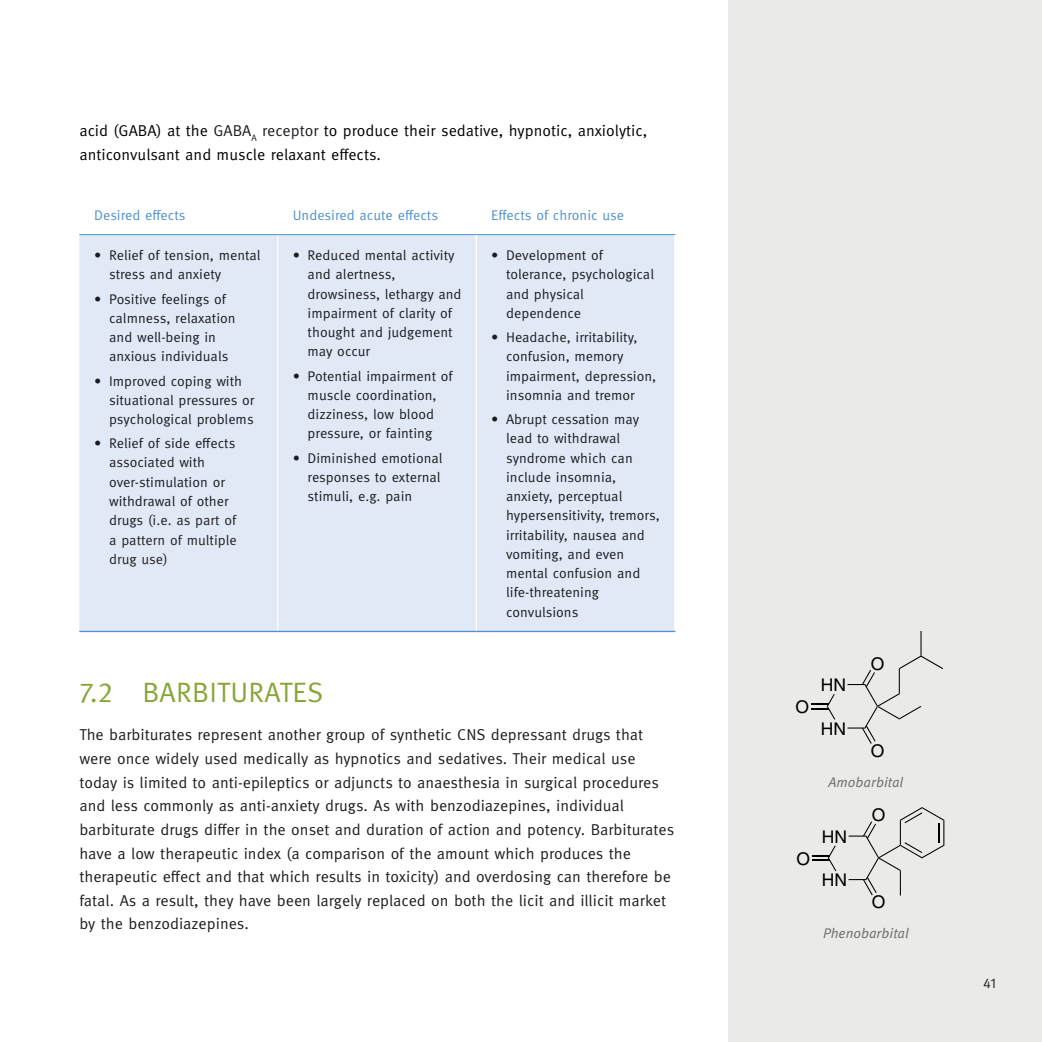
<style>
.page{position:relative;width:1042px;height:1042px;background:#fff}
.page>*{position:absolute;margin:0;border:0;box-sizing:border-box;transform-origin:0 0}
.t1{font:28px "Meta OT Norm";letter-spacing:.01em;color:#86a535}
.t2{font:17.5px "Helvetica LT Std";color:#000}
.t3{font:15.75px/23.6px "Meta OT Norm";color:#1b1c20}
.t4{font:15.75px/23.6px "Meta OT Norm";color:#000}
.t5{font:14px/19.2px "Meta OT Norm";color:#1b1c20}
.t6{font:14px "Meta OT Norm";color:#5090cc}
.t7{font:14px "Meta OT Norm Ita";color:#6a6969}
.t8{font:14px "Meta OT Norm";color:#231f20}
.s1{color:#1b1c20}
.s2{color:#231f20}
</style>
<div class="page">
<div style="left:728px;top:0;width:314px;height:1042px;background:#eaeae9"></div>
<div style="left:79px;top:235px;width:595px;height:396px;background:#e1e9f6"></div>
<hr style="left:277px;top:235px;width:1px;height:396px;background:#fff">
<hr style="left:476px;top:235px;width:1px;height:396px;background:#fff">
<hr style="left:79px;top:234px;width:199px;height:1px;background:#5090cc">
<hr style="left:278px;top:234px;width:198px;height:1px;background:#5090cc">
<hr style="left:476px;top:234px;width:199px;height:1px;background:#5090cc">
<hr style="left:79px;top:631px;width:199px;height:1px;background:#5090cc">
<hr style="left:278px;top:631px;width:198px;height:1px;background:#5090cc">
<hr style="left:476px;top:631px;width:199px;height:1px;background:#5090cc">
<svg style="left:811px;top:694px;width:24px;height:25px"></svg>
<svg style="left:847px;top:631px;width:96px;height:113px"></svg>
<svg style="left:812px;top:845px;width:24px;height:26px"></svg>
<svg style="left:848px;top:807px;width:96px;height:88px"></svg>
<p class="t4" style="left:79px;top:119px;width:569px">acid (GABA) at the <span class="s1">GABA</span><sub>A</sub> <span class="s1">receptor</span> to produce their sedative, hypnotic, anxiolytic, anticonvulsant and muscle relaxant effects.</p>
<p class="t6" style="left:94px;top:206px;width:93px">Desired effects</p>
<p class="t6" style="left:293px;top:206px;width:147px">Undesired acute effects</p>
<p class="t6" style="left:491px;top:206px;width:134px">Effects of chronic use</p>
<p class="t5" style="left:109px;top:246px;width:153px;text-indent:-15px">• Relief of tension, mental stress and anxiety</p>
<p class="t5" style="left:109px;top:289px;width:128px;text-indent:-15px">• Positive feelings of calmness, relaxation and well-being in anxious individuals</p>
<p class="t5" style="left:109px;top:371px;width:147px;text-indent:-15px">• Improved coping with situational pressures or psychological problems</p>
<p class="t5" style="left:109px;top:434px;width:129px;text-indent:-15px">• Relief of side effects associated with over-stimulation or withdrawal of other drugs <span class="s2">(i.e. as part of a pattern of multiple drug use)</span></p>
<p class="t5" style="left:308px;top:246px;width:155px;text-indent:-15px">• Reduced mental activity and alertness, drowsiness, lethargy and impairment of clarity of thought and judgement may occur</p>
<p class="t5" style="left:293px;top:366px;width:161px;text-align:center">• Potential impairment of muscle coordination, dizziness, low blood pressure, or fainting</p>
<p class="t5" style="left:308px;top:448px;width:136px;text-indent:-15px">• Diminished emotional responses to external stimuli, e.g. pain</p>
<p class="t5" style="left:506px;top:246px;width:150px;text-indent:-15px">• Development of tolerance, psychological and physical dependence</p>
<p class="t5" style="left:506px;top:328px;width:152px;text-indent:-15px">• Headache, irritability, confusion, memory impairment, depression, insomnia and tremor</p>
<p class="t5" style="left:506px;top:410px;width:155px;text-indent:-15px">• Abrupt cessation may lead to withdrawal syndrome which can include insomnia, anxiety, perceptual hypersensitivity, tremors, irritability, nausea and vomiting, and even mental confusion and life-threatening convulsions</p>
<h1 class="t1" style="left:79px;top:675px;width:245px">7.2 BARBITURATES</h1>
<p class="t3" style="left:79px;top:723px;width:596px">The barbiturates represent another group of synthetic CNS depressant drugs that were once widely used medically as hypnotics and sedatives. Their medical use today is limited to anti-epileptics or adjuncts to anaesthesia in surgical procedures and less commonly as anti-anxiety drugs. As with benzodiazepines, individual barbiturate drugs differ in the onset and duration of action and potency. Barbiturates have a low therapeutic index (a comparison of the amount which produces the therapeutic effect and that which results in toxicity) and overdosing can therefore be fatal. As a result, they have been largely replaced on both the licit and illicit market by the benzodiazepines.</p>
<p class="t2" style="left:795px;top:697px;width:15px">O</p>
<p class="t2" style="left:796px;top:848px;width:15px">O</p>
<p class="t2" style="left:821px;top:675px;width:27px">HN</p>
<p class="t2" style="left:821px;top:718px;width:27px">HN</p>
<p class="t2" style="left:870px;top:653px;width:15px">O</p>
<p class="t2" style="left:870px;top:740px;width:15px">O</p>
<p class="t7" style="left:828px;top:773px;width:76px">Amobarbital</p>
<p class="t2" style="left:822px;top:826px;width:27px">HN</p>
<p class="t2" style="left:822px;top:870px;width:27px">HN</p>
<p class="t2" style="left:872px;top:805px;width:15px">O</p>
<p class="t2" style="left:872px;top:892px;width:15px">O</p>
<p class="t7" style="left:823px;top:925px;width:87px">Phenobarbital</p>
<p class="t8" style="left:983px;top:975px;width:14px">41</p>
</div>
